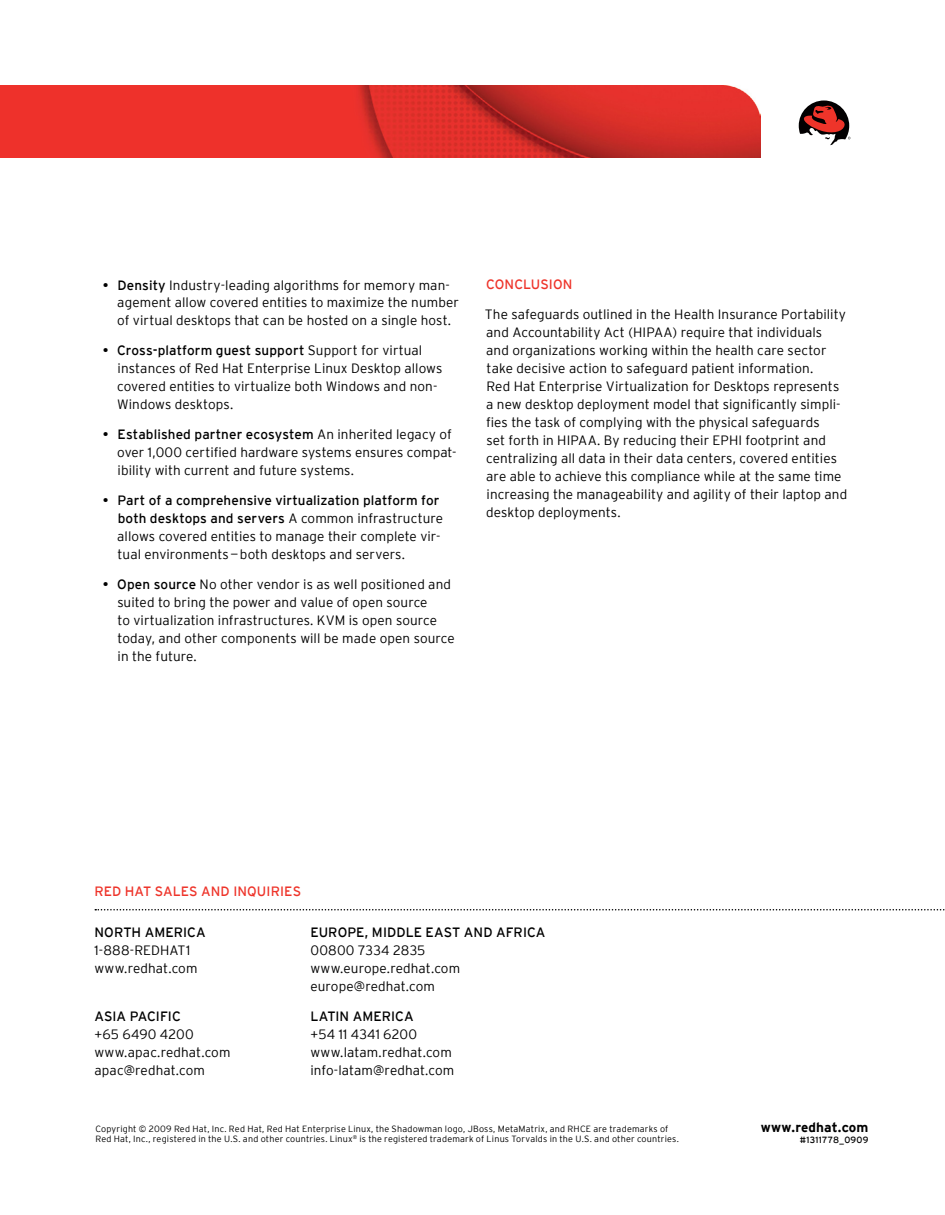
<style>
.page{position:relative;width:945px;height:1215px;background:#fff}
.page>*{position:absolute;margin:0;border:0;box-sizing:border-box;transform-origin:0 0}
.t1{font:300 13.5px/18px "Interstate";letter-spacing:.005em;color:#000}
.t2{font:13.5px "Interstate";letter-spacing:.01em;color:#000}
.t3{font:13.5px "Interstate";letter-spacing:.01em;color:#ee342a}
.t4{font:700 13.5px "Interstate";color:#000}
.t5{font:300 9px/10.5px "Interstate";letter-spacing:.02em;color:#000}
.t6{font:9px "Interstate";letter-spacing:.025em;color:#000}
.s1{font-weight:400}
</style>
<div class="page">
<div style="left:0;top:85px;width:14px;height:73px;background:#ee342a"></div>
<img style="left:14px;top:86px;width:746px;height:72px">
<svg style="left:799px;top:100px;width:51px;height:46px"></svg>
<svg style="left:95px;top:909px;width:850px;height:1px"></svg>
<p class="t1" style="left:117px;top:276px;width:343px;text-indent:-14px"><span class="s1">• Density</span> Industry-leading algorithms for memory man&shy;agement allow covered entities to maximize the number of virtual desktops that can be hosted on a single host.</p>
<p class="t1" style="left:117px;top:342px;width:327px;text-indent:-14px"><span class="s1">• Cross-platform guest support</span> Support for virtual instances of Red Hat Enterprise Linux Desktop allows covered entities to virtualize both Windows and non-Windows desktops.</p>
<p class="t1" style="left:117px;top:426px;width:341px;text-indent:-14px"><span class="s1">• Established partner ecosystem</span> An inherited legacy of over 1,000 certified hardware systems ensures compat&shy;ibility with current and future systems.</p>
<p class="t1" style="left:117px;top:492px;width:327px;text-indent:-15px"><span class="s1">• Part of a comprehensive virtualization platform for both desktops and servers</span> A common infrastructure allows covered entities to manage their complete vir&shy;tual environments—both desktops and servers.</p>
<p class="t1" style="left:117px;top:576px;width:339px;text-indent:-15px"><span class="s1">• Open source</span> No other vendor is as well positioned and suited to bring the power and value of open source<br>to virtualization infrastructures. KVM is open source today, and other components will be made open source in the future.</p>
<p class="t3" style="left:486px;top:277px;width:88px">Conclusion</p>
<p class="t1" style="left:485px;top:306px;width:364px">The safeguards outlined in the Health Insurance Portability and Accountability Act (HIPAA) require that individuals<br>and organizations working within the health care sector take decisive action to safeguard patient information.<br>Red Hat Enterprise Virtualization for Desktops represents a new desktop deployment model that significantly simpli&shy;fies the task of complying with the physical safeguards<br>set forth in HIPAA. By reducing their EPHI footprint and centralizing all data in their data centers, covered entities are able to achieve this compliance while at the same time increasing the manageability and agility of their laptop and desktop deployments.</p>
<p class="t3" style="left:94px;top:883px;width:208px">Red Hat Sales and I nquiries</p>
<p class="t2" style="left:94px;top:925px;width:105px">NORTH AMERICAEUR</p>
<p class="t2" style="left:338px;top:925px;width:54px">OPE, MIDDLE</p>
<p class="t2" style="left:426px;top:925px;width:10px">EAST</p>
<p class="t2" style="left:464px;top:925px;width:11px">AND</p>
<p class="t2" style="left:496px;top:925px;width:9px">AFRI</p>
<p class="t2" style="left:527px;top:925px;width:19px">CA</p>
<p class="t1" style="left:95px;top:942px;width:97px">1-888-REDHAT1</p>
<p class="t1" style="left:311px;top:942px;width:116px">00800 7334 2835</p>
<p class="t1" style="left:95px;top:960px;width:104px">www.redhat.com</p>
<p class="t1" style="left:311px;top:960px;width:151px">www.europe.redhat.com europe@redhat.com</p>
<p class="t2" style="left:95px;top:1009px;width:9px">ASIA</p>
<p class="t2" style="left:130px;top:1009px;width:53px">PACIFIC</p>
<p class="t2" style="left:311px;top:1009px;width:8px">LATIN</p>
<p class="t2" style="left:353px;top:1009px;width:61px">AMERICA</p>
<p class="t1" style="left:95px;top:1026px;width:101px">+65 6490 4200</p>
<p class="t1" style="left:311px;top:1026px;width:108px">+54 11 4341 6200</p>
<p class="t1" style="left:95px;top:1044px;width:137px">www.apac.redhat.com</p>
<p class="t1" style="left:311px;top:1044px;width:143px">www.latam.redhat.com</p>
<p class="t1" style="left:95px;top:1062px;width:112px">apac@redhat.com</p>
<p class="t1" style="left:311px;top:1062px;width:145px">info-latam@redhat.com</p>
<p class="t5" style="left:95px;top:1123px;width:585px">Copyright © 2009 Red Hat, Inc. Red Hat, Red Hat Enterprise Linux, the Shadowman logo, JBoss, MetaMatrix, and RHCE are trademarks of<br>Red Hat, Inc., registered in the U.S. and other countries. Linux<sup>®</sup> is the registered trademark of Linus Torvalds in the U.S. and other countries.</p>
<p class="t4" style="left:761px;top:1120px;width:109px">www.redhat.com</p>
<p class="t6" style="left:800px;top:1134px;width:70px">#1311778_0909</p>
</div>
